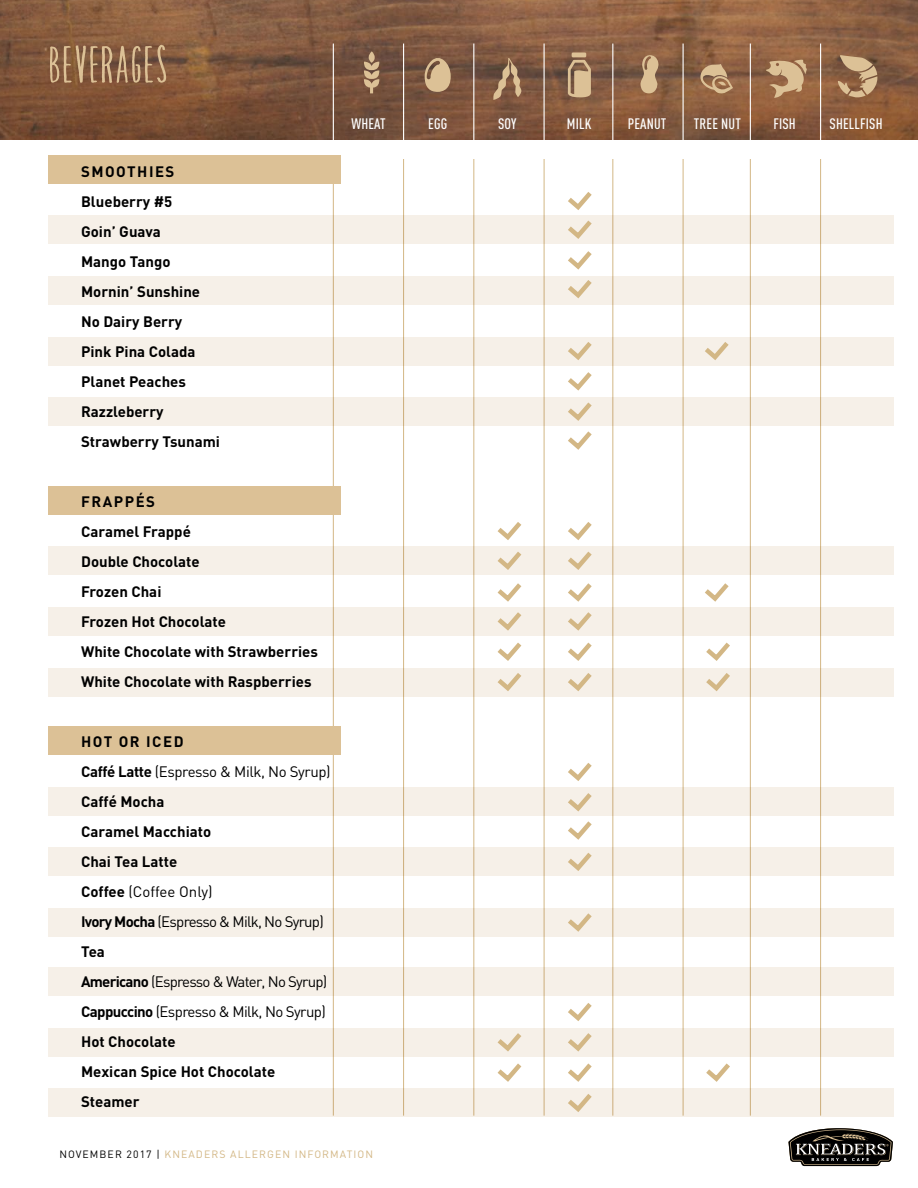
<style>
.page{position:relative;width:918px;height:1188px;background:#fff}
.page>*{position:absolute;margin:0;border:0;box-sizing:border-box;transform-origin:0 0}
.t1{font:700 52.5px "Amorie Modella";letter-spacing:.01em;color:#dcc196}
.t2{font:700 15px/30px "DIN";color:#000}
.t3{font:500 15px "DIN Cond";letter-spacing:.01em;color:#fff}
.t4{font:10.5px "DIN";letter-spacing:.1em;color:#d3b785}
.s1{font-weight:400}
.s2{color:#000}
</style>
<div class="page">
<img style="left:0;top:0;width:918px;height:139px">
<svg style="left:788px;top:1128px;width:105px;height:38px"></svg>
<hr style="left:820px;top:44px;width:1px;height:101px;background:#fff">
<hr style="left:820px;top:159px;width:1px;height:957px;background:#d3b785">
<hr style="left:544px;top:44px;width:1px;height:101px;background:#fff">
<hr style="left:544px;top:159px;width:1px;height:957px;background:#d3b785">
<hr style="left:683px;top:44px;width:1px;height:101px;background:#fff">
<hr style="left:683px;top:159px;width:1px;height:957px;background:#d3b785">
<hr style="left:750px;top:44px;width:1px;height:101px;background:#fff">
<hr style="left:750px;top:159px;width:1px;height:957px;background:#d3b785">
<hr style="left:473px;top:44px;width:1px;height:101px;background:#fff">
<hr style="left:474px;top:159px;width:1px;height:957px;background:#d3b785">
<hr style="left:403px;top:44px;width:1px;height:101px;background:#fff">
<hr style="left:403px;top:159px;width:1px;height:957px;background:#d3b785">
<hr style="left:333px;top:44px;width:1px;height:101px;background:#fff">
<hr style="left:333px;top:159px;width:1px;height:957px;background:#d3b785">
<hr style="left:612px;top:44px;width:1px;height:101px;background:#fff">
<hr style="left:613px;top:159px;width:1px;height:957px;background:#d3b785">
<svg style="left:568px;top:60px;width:23px;height:37px"></svg>
<hr style="left:572px;top:53px;width:14px;height:4px;background:#dcc196">
<svg style="left:425px;top:57px;width:26px;height:35px"></svg>
<svg style="left:364px;top:51px;width:15px;height:42px"></svg>
<svg style="left:493px;top:58px;width:29px;height:42px"></svg>
<svg style="left:640px;top:55px;width:19px;height:38px"></svg>
<svg style="left:698px;top:64px;width:35px;height:31px"></svg>
<svg style="left:766px;top:59px;width:41px;height:39px;background:#b9936d"></svg>
<svg style="left:838px;top:55px;width:40px;height:42px;background:#ad8a67"></svg>
<div style="left:48px;top:155px;width:292px;height:28px;background:#dcc196"></div>
<div style="left:48px;top:486px;width:292px;height:28px;background:#dcc196"></div>
<div style="left:48px;top:726px;width:292px;height:29px;background:#dcc196"></div>
<div style="left:48px;top:276px;width:845px;height:29px;background:#f6f0e8"></div>
<div style="left:48px;top:607px;width:845px;height:29px;background:#f6f0e8"></div>
<div style="left:48px;top:848px;width:845px;height:28px;background:#f6f0e8"></div>
<div style="left:48px;top:1028px;width:845px;height:28px;background:#f6f0e8"></div>
<div style="left:48px;top:398px;width:845px;height:28px;background:#f6f0e8"></div>
<div style="left:48px;top:216px;width:845px;height:28px;background:#f6f0e8"></div>
<div style="left:48px;top:547px;width:845px;height:28px;background:#f6f0e8"></div>
<div style="left:48px;top:787px;width:845px;height:28px;background:#f6f0e8"></div>
<div style="left:48px;top:968px;width:845px;height:28px;background:#f6f0e8"></div>
<div style="left:48px;top:337px;width:845px;height:28px;background:#f6f0e8"></div>
<div style="left:48px;top:668px;width:845px;height:28px;background:#f6f0e8"></div>
<div style="left:48px;top:908px;width:845px;height:29px;background:#f6f0e8"></div>
<div style="left:48px;top:1089px;width:845px;height:28px;background:#f6f0e8"></div>
<svg style="left:563px;top:192px;width:33px;height:107px"></svg>
<svg style="left:705px;top:342px;width:24px;height:18px"></svg>
<svg style="left:705px;top:583px;width:24px;height:19px"></svg>
<svg style="left:563px;top:522px;width:33px;height:169px"></svg>
<svg style="left:563px;top:763px;width:33px;height:108px"></svg>
<svg style="left:568px;top:913px;width:24px;height:19px"></svg>
<svg style="left:563px;top:1003px;width:33px;height:109px"></svg>
<svg style="left:706px;top:1063px;width:24px;height:19px"></svg>
<svg style="left:493px;top:1033px;width:33px;height:49px"></svg>
<svg style="left:706px;top:642px;width:24px;height:49px"></svg>
<svg style="left:493px;top:522px;width:33px;height:169px"></svg>
<svg style="left:563px;top:342px;width:33px;height:108px"></svg>
<h1 class="t1" style="left:48px;top:34px;width:121px">BEVERAGES</h1>
<p class="t2" style="left:81px;top:156px;width:140px">SMOOTHIES<br>Blueberry #5<br>Goin’ Guava<br>Mango Tango<br>Mornin’ Sunshine<br>No Dairy Berry<br>Pink Pina Colada<br>Planet Peaches<br>Razzleberry<br>Strawberry Tsunami</p>
<p class="t2" style="left:81px;top:486px;width:238px">FRAPPÉS<br>Caramel Frappé<br>Double Chocolate<br>Frozen Chai<br>Frozen Hot Chocolate<br>White Chocolate with Strawberries<br>White Chocolate with Raspberries</p>
<p class="t2" style="left:81px;top:726px;width:251px">HOT OR ICED<br>Caffé Latte <span class="s1">(Espresso &amp; Milk, No Syrup)<br></span>Caffé Mocha<br>Caramel Macchiato<br>Chai Tea Latte<br>Coffee <span class="s1">(Coffee Only)<br></span>Ivory Mocha <span class="s1">(Espresso &amp; Milk, No Syrup)<br></span>Tea<br>Americano <span class="s1">(Espresso &amp; Water, No Syrup)<br></span>Cappuccino <span class="s1">(Espresso &amp; Milk, No Syrup)<br></span>Hot Chocolate<br>Mexican Spice Hot Chocolate<br>Steamer</p>
<p class="t3" style="left:351px;top:115px;width:36px">WHEAT</p>
<p class="t3" style="left:428px;top:115px;width:21px">EGG</p>
<p class="t3" style="left:498px;top:115px;width:20px">SOY</p>
<p class="t3" style="left:567px;top:115px;width:26px">MILK</p>
<p class="t3" style="left:628px;top:115px;width:40px">PEANUT</p>
<p class="t3" style="left:694px;top:115px;width:48px">TREE NUT</p>
<p class="t3" style="left:773px;top:115px;width:24px">FISH</p>
<p class="t3" style="left:830px;top:115px;width:54px">SHELLFISH</p>
<p class="t4" style="left:59px;top:1147px;width:315px"><span class="s2">NOVEMBER 2017 |</span> KNEADERS ALLERGEN INFORMATION</p>
</div>
